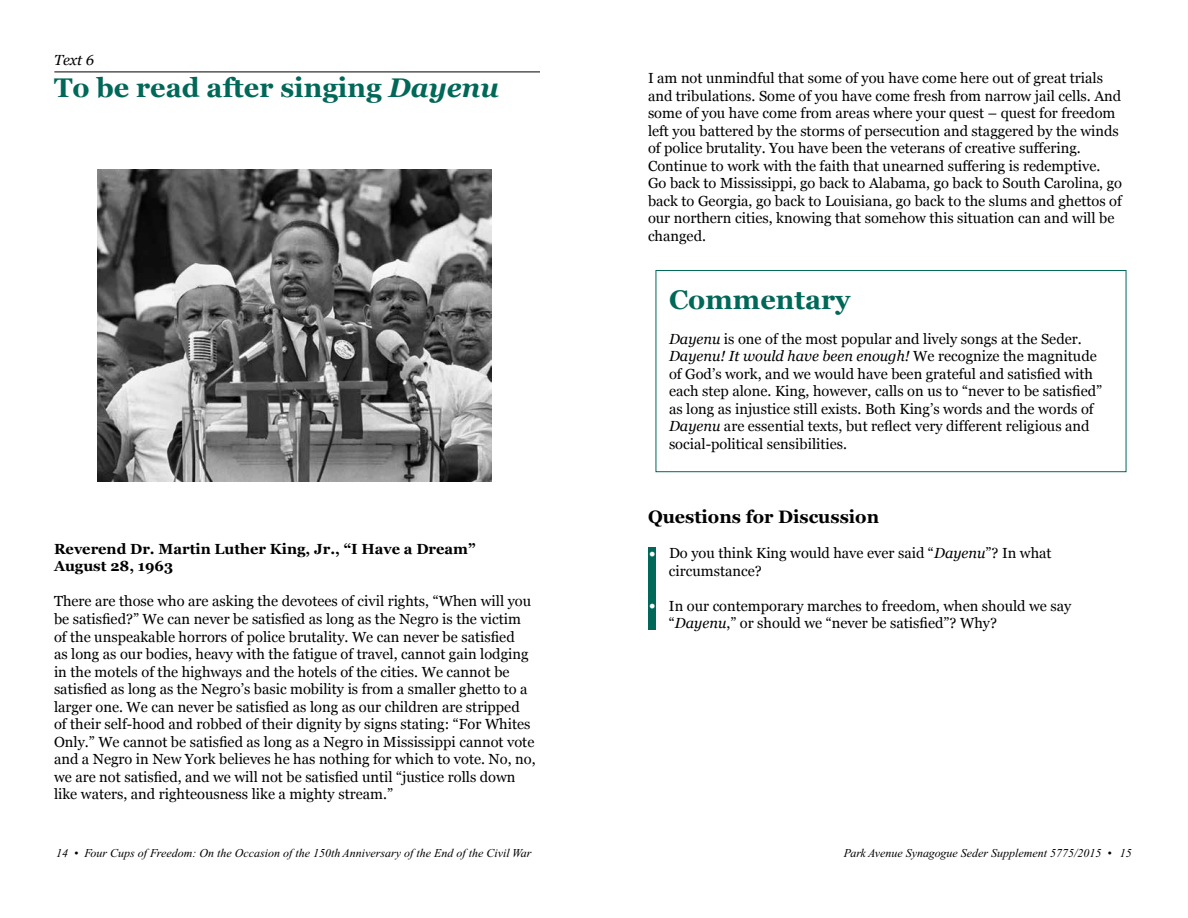
<style>
.page{position:relative;width:1188px;height:918px;background:#fff}
.page>*{position:absolute;margin:0;border:0;box-sizing:border-box;transform-origin:0 0}
.t1{font:700 27px "Georgia";color:#006858}
.t2{font:700 18px "Georgia";color:#000}
.t3{font:18px "Minion Pro";color:#fff}
.t4{font:14.7px/17.5px "Georgia";color:#000}
.t5{font:700 14.7px/17.5px "Georgia";color:#000}
.t6{font:italic 14.7px "Georgia";color:#000}
.t7{font:italic 12px "Times New Roman";color:#000}
.s1{font-style:italic}
</style>
<div class="page">
<img style="left:97px;top:170px;width:395px;height:312px">
<div style="left:649px;top:548px;width:7px;height:82px;background:#006858"></div>
<div style="left:656px;top:270px;width:470px;height:202px;border:1px solid #006858"></div>
<hr style="left:54px;top:72px;width:486px;height:1px;background:#000">
<p class="t6" style="left:54px;top:52px;width:42px">Text 6</p>
<h1 class="t1" style="left:54px;top:73px;width:447px">To be read after singing <span class="s1">Dayenu</span></h1>
<p class="t5" style="left:54px;top:540px;width:423px">Reverend Dr. Martin Luther King, Jr., “I Have a Dream”<br>August 28, 1963</p>
<p class="t4" style="left:54px;top:593px;width:483px">There are those who are asking the devotees of civil rights, “When will you be satisfied?” We can never be satisfied as long as the Negro is the victim of the unspeakable horrors of police brutality. We can never be satisfied<br>as long as our bodies, heavy with the fatigue of travel, cannot gain lodging in the motels of the highways and the hotels of the cities. We cannot be satisfied as long as the Negro’s basic mobility is from a smaller ghetto to a larger one. We can never be satisfied as long as our children are stripped of their self-hood and robbed of their dignity by signs stating: “For Whites Only.” We cannot be satisfied as long as a Negro in Mississippi cannot vote and a Negro in New York believes he has nothing for which to vote. No, no, we are not satisfied, and we will not be satisfied until “justice rolls down like waters, and righteousness like a mighty stream.”</p>
<p class="t4" style="left:648px;top:69px;width:476px">I am not unmindful that some of you have come here out of great trials and tribulations. Some of you have come fresh from narrow jail cells. And some of you have come from areas where your quest – quest for freedom left you battered by the storms of persecution and staggered by the winds of police brutality. You have been the veterans of creative suffering.<br>Continue to work with the faith that unearned suffering is redemptive.<br>Go back to Mississippi, go back to Alabama, go back to South Carolina, go back to Georgia, go back to Louisiana, go back to the slums and ghettos of our northern cities, knowing that somehow this situation can and will be changed.</p>
<h1 class="t1" style="left:669px;top:284px;width:183px">Commentary</h1>
<p class="t4" style="left:669px;top:330px;width:435px"><span class="s1">Dayenu</span> is one of the most popular and lively songs at the Seder.<br><span class="s1">Dayenu! It would have been enough!</span> We recognize the magnitude of God’s work, and we would have been grateful and satisfied with each step alone. King, however, calls on us to “never to be satisfied” as long as injustice still exists. Both King’s words and the words of <span class="s1">Dayenu</span> are essential texts, but reflect very different religious and social-political sensibilities.</p>
<p class="t2" style="left:648px;top:507px;width:233px">Questions for Discussion</p>
<p class="t4" style="left:669px;top:544px;width:384px">Do you think King would have ever said “<span class="s1">Dayenu</span>”? In what circumstance?</p>
<p class="t4" style="left:669px;top:597px;width:404px">In our contemporary marches to freedom, when should we say “<span class="s1">Dayenu</span>,” or should we “never be satisfied”? Why?</p>
<p class="t3" style="left:649px;top:540px;width:9px">•</p>
<p class="t3" style="left:649px;top:592px;width:9px">•</p>
<p class="t7" style="left:56px;top:847px;width:477px">14 • Four Cups of Freedom: On the Occasion of the 150th Anniversary of the End of the Civil War</p>
<p class="t7" style="left:844px;top:847px;width:289px">Park Avenue Synagogue Seder Supplement 5775/2015 • 15</p>
</div>
